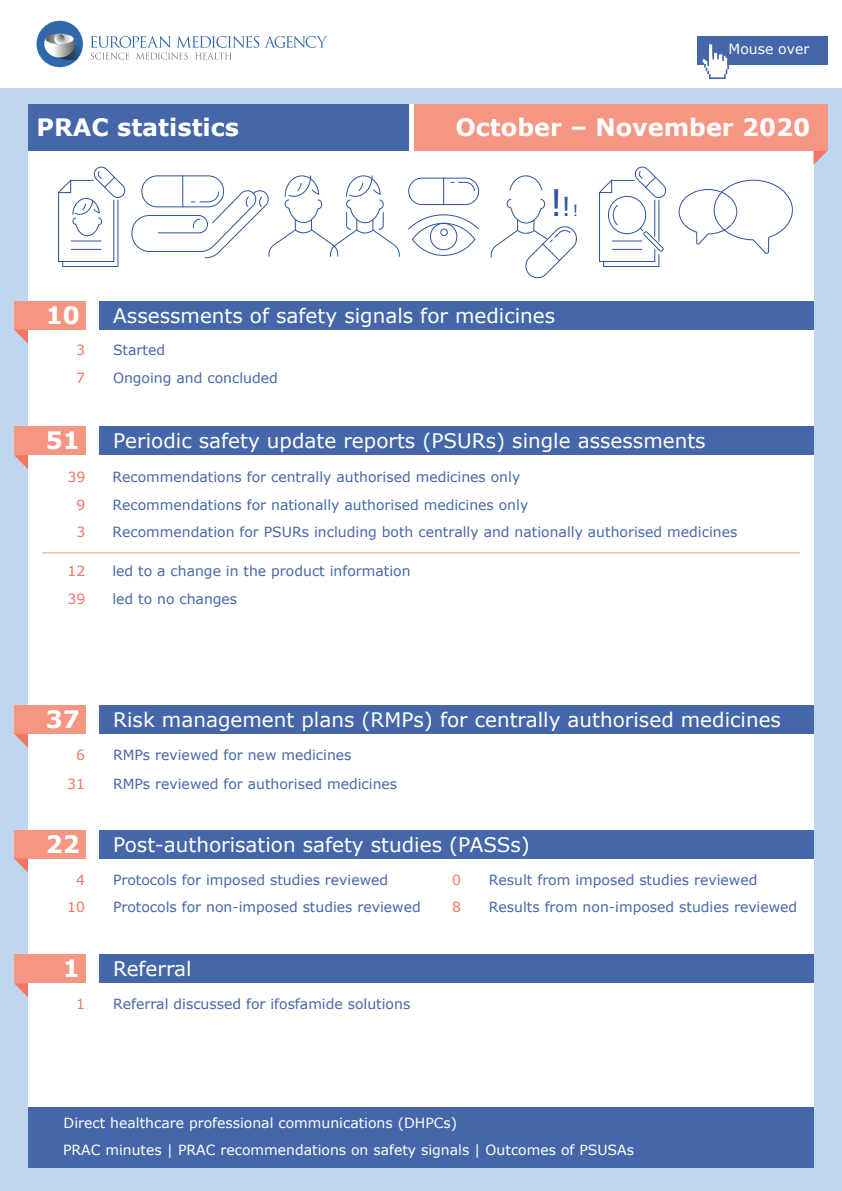
<style>
.page{position:relative;width:842px;height:1191px;background:#fff}
.page>*{position:absolute;margin:0;border:0;box-sizing:border-box;transform-origin:0 0}
.t1{font:36.5px "Verdana";color:#2d549f}
.t2{font:700 24px "Verdana";color:#fff}
.t3{font:20px "Verdana";color:#fff}
.t4{font:14px "Verdana";color:#4567a9}
.t5{font:14px "Verdana";color:#fff}
.t6{font:14px "Verdana";color:#f37663}
.s1{font-size:26.1px}
.s2{font-size:15.6px}
</style>
<div class="page">
<div style="left:0;top:89px;width:842px;height:1102px;background:#bed7ef"></div>
<div style="left:28px;top:104px;width:785px;height:1062px;background:#fff"></div>
<div style="left:28px;top:1107px;width:786px;height:60px;background:#4567a9"></div>
<div style="left:28px;top:104px;width:380px;height:47px;background:#4567a9"></div>
<svg style="left:408px;top:177px;width:72px;height:29px"></svg>
<div style="left:430px;top:223px;width:27px;height:27px;border:1px solid #2d549f;border-radius:50%"></div>
<div style="left:440px;top:228px;width:8px;height:8px;border:1px solid #2d549f;border-radius:50%"></div>
<div style="left:412px;top:223px;width:63px;height:33px;border:1px solid #2d549f;border-radius:50%"></div>
<svg style="left:408px;top:214px;width:71px;height:16px"></svg>
<svg style="left:598px;top:166px;width:69px;height:101px"></svg>
<hr style="left:658px;top:200px;width:1px;height:41px;background:#2d549f">
<svg style="left:58px;top:166px;width:342px;height:101px"></svg>
<svg style="left:678px;top:179px;width:115px;height:75px"></svg>
<svg style="left:490px;top:199px;width:87px;height:80px"></svg>
<svg style="left:509px;top:175px;width:34px;height:16px"></svg>
<div style="left:99px;top:705px;width:714px;height:28px;background:#4567a9"></div>
<div style="left:14px;top:705px;width:71px;height:28px;background:#f59683"></div>
<div style="left:14px;top:301px;width:71px;height:28px;background:#f59683"></div>
<div style="left:99px;top:301px;width:714px;height:28px;background:#4567a9"></div>
<div style="left:99px;top:830px;width:714px;height:28px;background:#4567a9"></div>
<div style="left:14px;top:830px;width:71px;height:28px;background:#f59683"></div>
<div style="left:99px;top:954px;width:714px;height:29px;background:#4567a9"></div>
<div style="left:14px;top:954px;width:71px;height:29px;background:#f59683"></div>
<div style="left:99px;top:427px;width:714px;height:28px;background:#4567a9"></div>
<hr style="left:43px;top:552px;width:756px;height:1px;background:#f59683">
<div style="left:14px;top:427px;width:71px;height:28px;background:#f59683"></div>
<div style="left:697px;top:36px;width:131px;height:28px;background:#4567a9"></div>
<svg style="left:701px;top:44px;width:28px;height:35px"></svg>
<div style="left:37px;top:21px;width:46px;height:46px;background:#2f69ab;border-radius:50%"></div>
<svg style="left:44px;top:34px;width:39px;height:26px"></svg>
<svg style="left:90px;top:36px;width:237px;height:24px"></svg>
<svg style="left:14px;top:329px;width:14px;height:15px"></svg>
<svg style="left:813px;top:151px;width:14px;height:14px"></svg>
<svg style="left:14px;top:455px;width:14px;height:14px"></svg>
<svg style="left:14px;top:733px;width:14px;height:15px"></svg>
<svg style="left:14px;top:858px;width:14px;height:14px"></svg>
<svg style="left:14px;top:983px;width:14px;height:14px"></svg>
<div style="left:414px;top:104px;width:413px;height:47px;background:#f59683"></div>
<h2 class="t2" style="left:37px;top:112px;width:204px">PRAC statistics</h2>
<p class="t5" style="left:728px;top:40px;width:82px">Mouse over</p>
<h2 class="t2" style="left:455px;top:112px;width:356px">October – November 2020</h2>
<h1 class="t1" style="left:549px;top:180px;width:31px">!<span class="s1">!</span><span class="s2">!</span></h1>
<h2 class="t2" style="left:46px;top:300px;width:36px">10</h2>
<h3 class="t3" style="left:113px;top:303px;width:443px">Assessments of safety signals for medicines</h3>
<p class="t6" style="left:76px;top:341px;width:10px">3</p>
<p class="t4" style="left:113px;top:341px;width:54px">Started</p>
<p class="t6" style="left:76px;top:368px;width:10px">7</p>
<p class="t4" style="left:113px;top:368px;width:166px">Ongoing and concluded</p>
<h2 class="t2" style="left:46px;top:425px;width:36px">51</h2>
<h3 class="t3" style="left:113px;top:428px;width:594px">Periodic safety update reports (PSURs) single assessments</h3>
<p class="t6" style="left:68px;top:468px;width:19px">39</p>
<p class="t4" style="left:112px;top:468px;width:409px">Recommendations for centrally authorised medicines only</p>
<p class="t6" style="left:76px;top:495px;width:10px">9</p>
<p class="t4" style="left:112px;top:496px;width:417px">Recommendations for nationally authorised medicines only</p>
<p class="t6" style="left:76px;top:523px;width:10px">3</p>
<p class="t4" style="left:112px;top:523px;width:626px">Recommendation for PSURs including both centrally and nationally authorised medicines</p>
<p class="t6" style="left:68px;top:562px;width:19px">12</p>
<p class="t4" style="left:112px;top:562px;width:300px">led to a change in the product information</p>
<p class="t6" style="left:68px;top:590px;width:19px">39</p>
<p class="t4" style="left:112px;top:590px;width:126px">led to no changes</p>
<h2 class="t2" style="left:46px;top:703px;width:36px">37</h2>
<h3 class="t3" style="left:113px;top:707px;width:669px">Risk management plans (RMPs) for centrally authorised medicines</h3>
<p class="t6" style="left:76px;top:745px;width:10px">6</p>
<p class="t4" style="left:113px;top:745px;width:240px">RMPs reviewed for new medicines</p>
<p class="t6" style="left:67px;top:775px;width:19px">31</p>
<p class="t4" style="left:113px;top:775px;width:286px">RMPs reviewed for authorised medicines</p>
<h2 class="t2" style="left:46px;top:828px;width:36px">22</h2>
<h3 class="t3" style="left:113px;top:832px;width:418px">Post-authorisation safety studies (PASSs)</h3>
<p class="t6" style="left:76px;top:870px;width:10px">4</p>
<p class="t4" style="left:113px;top:870px;width:277px">Protocols for imposed studies reviewed</p>
<p class="t6" style="left:452px;top:870px;width:10px">0</p>
<p class="t4" style="left:489px;top:870px;width:270px">Result from imposed studies reviewed</p>
<p class="t6" style="left:67px;top:898px;width:19px">10</p>
<p class="t4" style="left:113px;top:898px;width:309px">Protocols for non-imposed studies reviewed</p>
<p class="t6" style="left:452px;top:898px;width:10px">8</p>
<p class="t4" style="left:489px;top:898px;width:310px">Results from non-imposed studies reviewed</p>
<h2 class="t2" style="left:63px;top:952px;width:19px">1</h2>
<h3 class="t3" style="left:113px;top:956px;width:80px">Referral</h3>
<p class="t6" style="left:76px;top:994px;width:10px">1</p>
<p class="t4" style="left:113px;top:994px;width:299px">Referral discussed for ifosfamide solutions</p>
<p class="t5" style="left:64px;top:1114px;width:395px">Direct healthcare professional communications (DHPCs)</p>
<p class="t5" style="left:63px;top:1141px;width:572px">PRAC minutes | PRAC recommendations on safety signals | Outcomes of PSUSAs</p>
</div>
